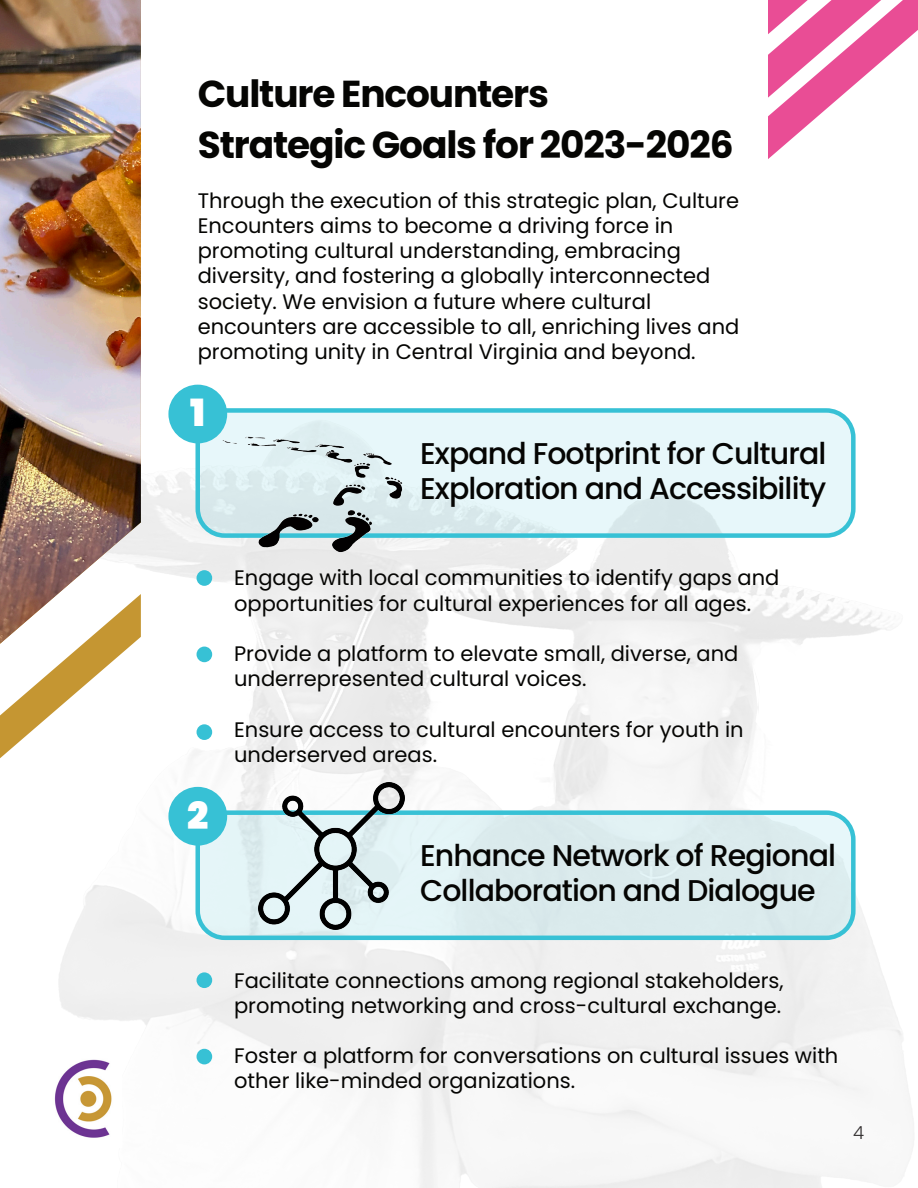
<style>
.page{position:relative;width:918px;height:1188px;background:#fff}
.page>*{position:absolute;margin:0;border:0;box-sizing:border-box;transform-origin:0 0}
.t1{font:700 37.5px/51.2px "Poppins";letter-spacing:-.03em;color:#050503}
.t2{font:900 37.5px "Poppins";color:#fff}
.t3{font:500 30px/34.5px "Poppins";letter-spacing:-.03em;color:#050503}
.t4{font:21px/25.2px "Poppins";color:#050503}
.t5{font:300 18px "Poppins";color:#231f20}
</style>
<div class="page">
<img style="left:0;top:384px;width:914px;height:804px">
<svg style="left:768px;top:0;width:150px;height:159px"></svg>
<svg style="left:0;top:644px;width:141px;height:114px"></svg>
<img style="left:0;top:0;width:141px;height:644px">
<img style="left:43px;top:1052px;width:78px;height:95px">
<div style="left:198px;top:410px;width:655px;height:126px;background:linear-gradient(to bottom,#e9f9fc,#e0f1f4);border-radius:27px"></div>
<div style="left:196px;top:408px;width:660px;height:130px;border:4px solid #37c1d5;border-radius:27px"></div>
<div style="left:198px;top:813px;width:655px;height:125px;background:#dbebed;border-radius:27px"></div>
<div style="left:196px;top:810px;width:660px;height:130px;border:4px solid #37c1d5;border-radius:27px"></div>
<div style="left:168px;top:385px;width:59px;height:58px;background:#37c1d5;border-radius:50%"></div>
<div style="left:168px;top:787px;width:59px;height:59px;background:#37c1d5;border-radius:50%"></div>
<div style="left:197px;top:570px;width:15px;height:16px;background:#37c1d5;border-radius:50%"></div>
<div style="left:197px;top:972px;width:15px;height:16px;background:#37c1d5;border-radius:50%"></div>
<div style="left:197px;top:647px;width:15px;height:15px;background:#37c1d5;border-radius:50%"></div>
<div style="left:197px;top:1049px;width:15px;height:15px;background:#37c1d5;border-radius:50%"></div>
<div style="left:197px;top:724px;width:15px;height:16px;background:#37c1d5;border-radius:50%"></div>
<img style="left:205px;top:414px;width:225px;height:147px">
<img style="left:259px;top:782px;width:145px;height:148px">
<h1 class="t1" style="left:198px;top:68px;width:537px">Culture Encounters<br>Strategic Goals for 2023-2026</h1>
<p class="t4" style="left:198px;top:188px;width:543px">Through the execution of this strategic plan, Culture Encounters aims to become a driving force in promoting cultural understanding, embracing diversity, and fostering a globally interconnected society. We envision a future where cultural encounters are accessible to all, enriching lives and promoting unity in Central Virginia and beyond.</p>
<h1 class="t2" style="left:190px;top:391px;width:16px">1</h1>
<h2 class="t3" style="left:420px;top:436px;width:408px">Expand Footprint for Cultural<br>Exploration and Accessibility</h2>
<h1 class="t2" style="left:187px;top:794px;width:23px">2</h1>
<p class="t4" style="left:234px;top:566px;width:547px">Engage with local communities to identify gaps and opportunities for cultural experiences for all ages.</p>
<p class="t4" style="left:234px;top:641px;width:506px">Provide a platform to elevate small, diverse, and underrepresented cultural voices.</p>
<p class="t4" style="left:234px;top:717px;width:511px">Ensure access to cultural encounters for youth in underserved areas.</p>
<h2 class="t3" style="left:420px;top:839px;width:418px">Enhance Network of Regional<br>Collaboration and Dialogue</h2>
<p class="t4" style="left:234px;top:968px;width:551px">Facilitate connections among regional stakeholders, promoting networking and cross-cultural exchange.</p>
<p class="t4" style="left:234px;top:1043px;width:606px">Foster a platform for conversations on cultural issues with other like-minded organizations.</p>
<p class="t5" style="left:853px;top:1122px;width:13px">4</p>
</div>
